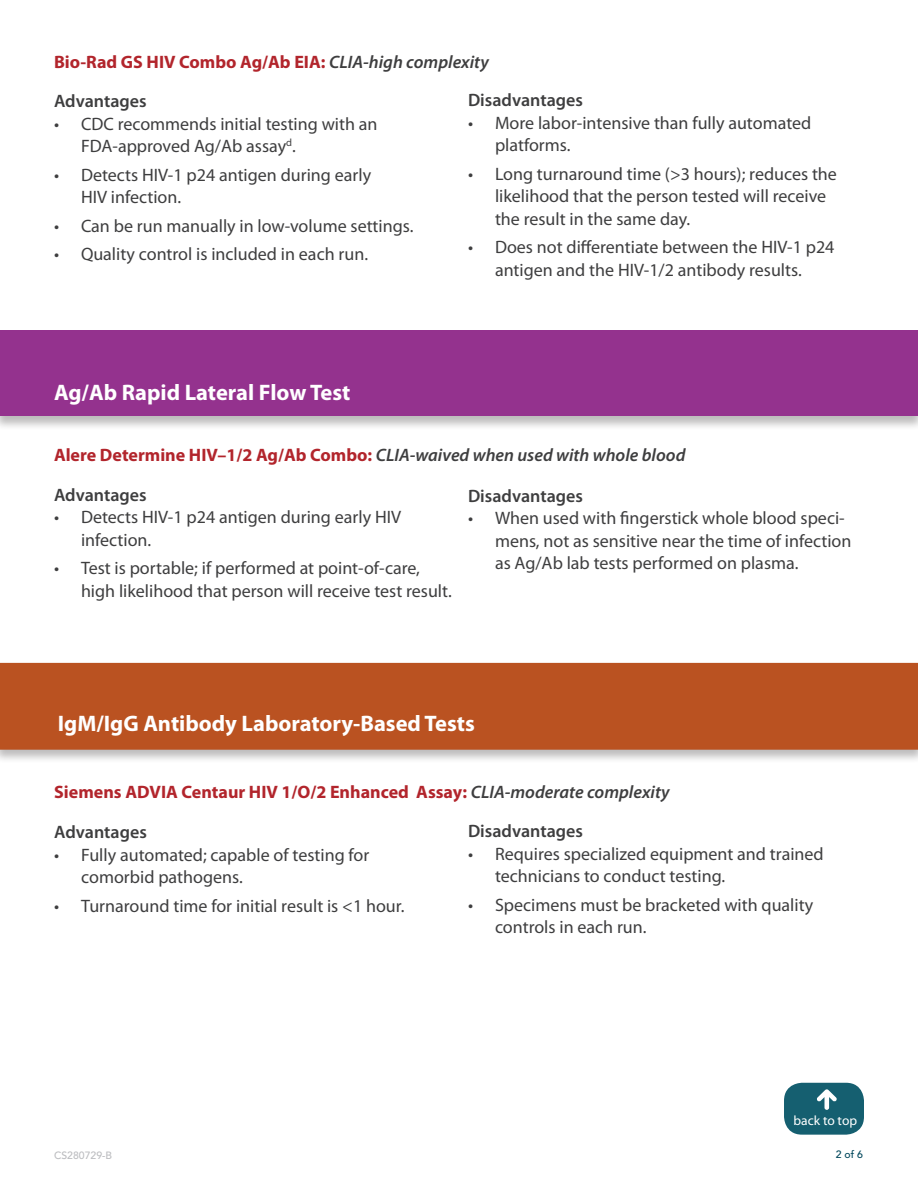
<style>
.page{position:relative;width:918px;height:1188px;background:#fff}
.page>*{position:absolute;margin:0;border:0;box-sizing:border-box;transform-origin:0 0}
.H2_Titles{font:700 22.5px "Myriad Pro";color:#fff}
.t1{font:18px/22.5px "Myriad Pro";color:#3e3e3f}
.t2{font:700 18px "Myriad Pro";color:#b2252c}
.Adv_Dis{font:600 18px "Myriad Pro";color:#3e3e3f}
.t3{font:italic 600 18px "Myriad Pro";color:#3e3e3f}
.Paragraph_Style_2{font:13.5px "Myriad Pro";color:#fff}
.t4{font:500 10.5px "Avenir LT Std";color:#bcbdc0}
.t5{font:500 10.5px "Avenir LT Std";color:#00475b}
.s1{font-weight:600;font-style:italic;color:#3e3e3f}
.s2{font-weight:700;font-style:normal;color:#b2252c}
</style>
<div class="page">
<div style="left:0;top:330px;width:918px;height:101px;background:#231f20;opacity:.3"></div>
<div style="left:0;top:331px;width:918px;height:85px;background:#94328e"></div>
<div style="left:0;top:662px;width:918px;height:102px;background:#231f20;opacity:.3"></div>
<div style="left:0;top:664px;width:918px;height:85px;background:#ba5221"></div>
<div style="left:0;top:663px;width:918px;height:87px;border:2px solid #ba5221"></div>
<div style="left:784px;top:1083px;width:80px;height:52px;background:#155f70;border-radius:18px"></div>
<svg style="left:817px;top:1089px;width:20px;height:21px"></svg>
<h3 class="t2" style="left:54px;top:51px;width:436px">Bio-Rad GS HIV Combo Ag/Ab EIA: <span class="s1">CLIA-high complexity</span></h3>
<h4 class="Adv_Dis" style="left:54px;top:91px;width:94px">Advantages</h4>
<p class="t1" style="left:81px;top:113px;width:298px;text-indent:-27px">• CDC recommends initial testing with an<br>FDA-approved Ag/Ab assay<sup>d</sup>.</p>
<p class="t1" style="left:81px;top:164px;width:292px;text-indent:-27px">• Detects HIV-1 p24 antigen during early<br>HIV infection.</p>
<p class="t1" style="left:54px;top:215px;width:361px">• Can be run manually in low-volume settings.</p>
<p class="t1" style="left:54px;top:243px;width:316px">• Quality control is included in each run.</p>
<h4 class="Adv_Dis" style="left:468px;top:90px;width:116px">Disadvantages</h4>
<p class="t1" style="left:495px;top:112px;width:318px;text-indent:-27px">• More labor-intensive than fully automated platforms.</p>
<p class="t1" style="left:495px;top:163px;width:343px;text-indent:-27px">• Long turnaround time (&gt;3 hours); reduces the likelihood that the person tested will receive the result in the same day.</p>
<p class="t1" style="left:468px;top:236px;width:368px;text-align:center">• Does not differentiate between the HIV-1 p24 antigen and the HIV-1/2 antibody results.</p>
<h2 class="H2_Titles" style="left:54px;top:380px;width:298px">Ag/Ab Rapid Lateral Flow Test</h2>
<h3 class="t3" style="left:54px;top:445px;width:633px"><span class="s2">Alere Determine HIV–1/2 Ag/Ab Combo:</span> CLIA-waived when used with whole blood</h3>
<h4 class="Adv_Dis" style="left:54px;top:485px;width:94px">Advantages</h4>
<p class="t1" style="left:81px;top:507px;width:322px;text-indent:-27px">• Detects HIV-1 p24 antigen during early HIV infection.</p>
<p class="t1" style="left:81px;top:558px;width:372px;text-indent:-27px">• Test is portable; if performed at point-of-care, high likelihood that person will receive test result.</p>
<h4 class="Adv_Dis" style="left:468px;top:486px;width:116px">Disadvantages</h4>
<p class="t1" style="left:495px;top:507px;width:358px;text-indent:-27px">• When used with fingerstick whole blood speci&shy;mens, not as sensitive near the time of infection as Ag/Ab lab tests performed on plasma.</p>
<h2 class="H2_Titles" style="left:58px;top:711px;width:418px">IgM/IgG Antibody Laboratory-Based Tests</h2>
<h3 class="t2" style="left:54px;top:782px;width:617px">Siemens ADVIA Centaur HIV 1/O/2 Enhanced Assay: <span class="s1">CLIA-moderate complexity</span></h3>
<h4 class="Adv_Dis" style="left:54px;top:822px;width:94px">Advantages</h4>
<p class="t1" style="left:81px;top:844px;width:290px;text-indent:-27px">• Fully automated; capable of testing for comorbid pathogens.</p>
<p class="t1" style="left:54px;top:895px;width:352px">• Turnaround time for initial result is &lt;1 hour.</p>
<h4 class="Adv_Dis" style="left:468px;top:821px;width:116px">Disadvantages</h4>
<p class="t1" style="left:495px;top:843px;width:330px;text-indent:-27px">• Requires specialized equipment and trained technicians to conduct testing.</p>
<p class="t1" style="left:495px;top:894px;width:320px;text-indent:-27px">• Specimens must be bracketed with quality controls in each run.</p>
<p class="t4" style="left:54px;top:1149px;width:60px">CS280729-B</p>
<p class="Paragraph_Style_2" style="left:794px;top:1114px;width:65px">back to top</p>
<p class="t5" style="left:836px;top:1148px;width:29px">2 of 6</p>
</div>
